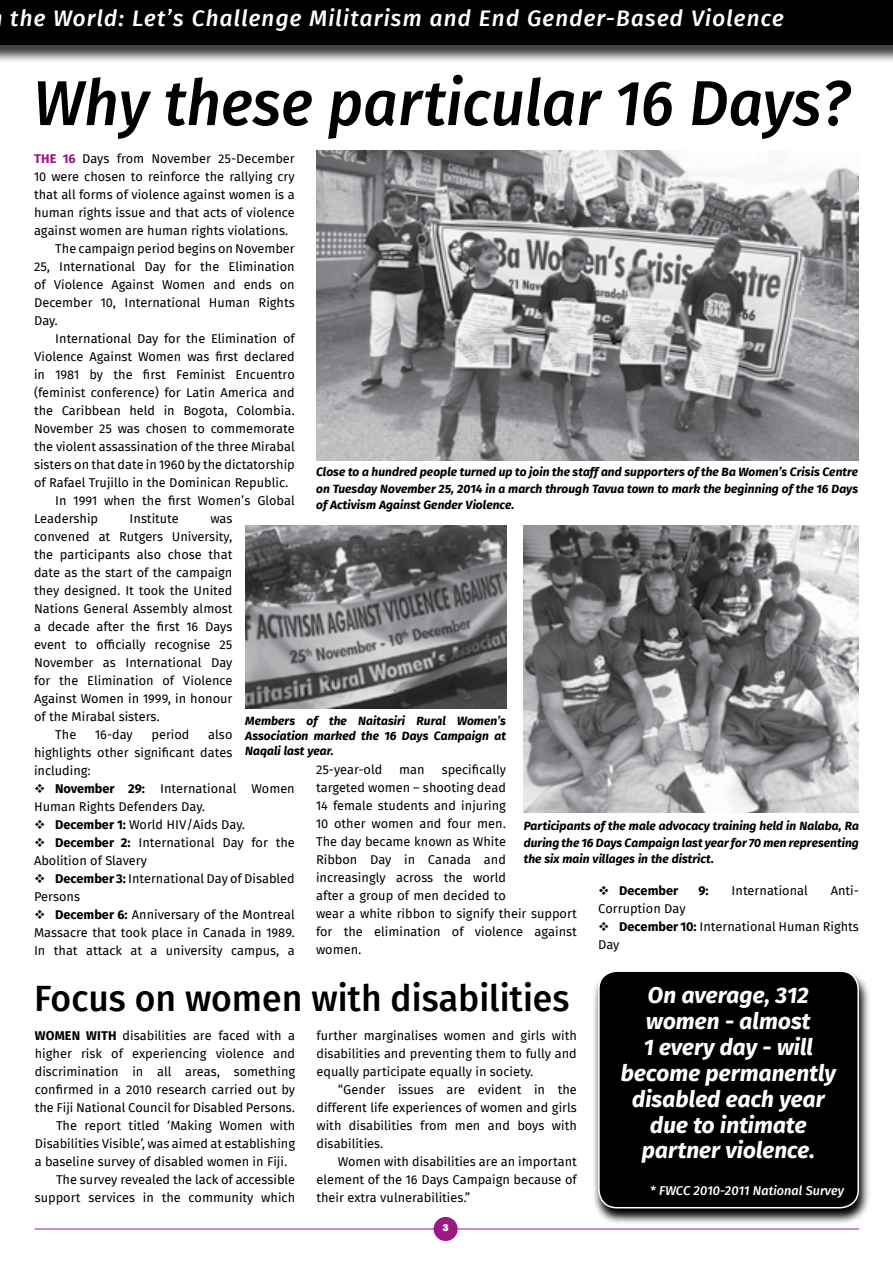
<style>
.page{position:relative;width:893px;height:1263px;background:#fff}
.page>*{position:absolute;margin:0;border:0;box-sizing:border-box;transform-origin:0 0}
.t1{font:italic 500 63.45px "Fira Sans";color:#000;scale:.95 1}
.t2{font:500 36.6px "Fira Sans";color:#000}
.t3{font:italic 700 22.5px/25.8px "Fira Sans";color:#fff;text-align:center}
.t4{font:italic 500 22.5px "Fira Sans";letter-spacing:.05em;color:#fff}
.t5{font:12.75px/18px "Fira Sans";color:#000;text-align:justify}
.t6{font:italic 500 12.75px "Fira Sans";color:#fff}
.t7{font:700 12.75px "Fira Sans";color:#000}
.t8{font:italic 700 12px/16.5px "Fira Sans";color:#000;text-align:justify}
.t9{font:800 10.5px "Franklin Gothic";color:#fff}
.s1{font-weight:700;color:#9c1982}
.s2{font-weight:700}
</style>
<div class="page">
<hr style="left:35px;top:1228px;width:824px;height:1px;background:#9c1982">
<div style="left:434px;top:1217px;width:24px;height:24px;background:#9c1982;border-radius:50%"></div>
<div style="left:0;top:0;width:893px;height:63px;background:#000;opacity:.75"></div>
<div style="left:0;top:0;width:893px;height:44px;background:#000"></div>
<img style="left:316px;top:151px;width:542px;height:309px">
<img style="left:245px;top:525px;width:261px;height:183px">
<img style="left:524px;top:525px;width:335px;height:287px">
<svg style="left:593px;top:973px;width:276px;height:250px;background:#979797"></svg>
<div style="left:599px;top:971px;width:259px;height:237px;background:#000;border-radius:18px"></div>
<div style="left:598px;top:970px;width:261px;height:238px;border:2px solid #fff;border-radius:18px"></div>
<h3 class="t4" style="left:10px;top:3px;width:775px">the World: Let’s Challenge Militarism and End Gender-Based Violence</h3>
<h1 class="t1" style="left:34px;top:58px;width:862px">Why these particular 16 Days?</h1>
<p class="t5" style="left:34px;top:150px;width:262px"><span class="s1">THE 16</span> Days from November 25-December</p>
<p class="t5" style="left:34px;top:168px;width:262px">10 were chosen to reinforce the rallying cry</p>
<p class="t5" style="left:34px;top:186px;width:262px">that all forms of violence against women is a</p>
<p class="t5" style="left:34px;top:204px;width:262px">human rights issue and that acts of violence</p>
<p class="t5" style="left:34px;top:222px;width:256px">against women are human rights violations.</p>
<p class="t5" style="left:55px;top:240px;width:241px">The campaign period begins on November</p>
<p class="t5" style="left:34px;top:258px;width:262px">25, International Day for the Elimination</p>
<p class="t5" style="left:34px;top:276px;width:262px">of Violence Against Women and ends on</p>
<p class="t5" style="left:34px;top:294px;width:262px">December 10, International Human Rights</p>
<p class="t5" style="left:34px;top:312px;width:26px">Day.</p>
<p class="t5" style="left:55px;top:330px;width:241px">International Day for the Elimination of</p>
<p class="t5" style="left:34px;top:348px;width:262px">Violence Against Women was first declared</p>
<p class="t5" style="left:34px;top:366px;width:262px">in 1981 by the first Feminist Encuentro</p>
<p class="t5" style="left:34px;top:384px;width:262px">(feminist conference) for Latin America and</p>
<p class="t5" style="left:34px;top:402px;width:262px">the Caribbean held in Bogota, Colombia.</p>
<p class="t5" style="left:34px;top:420px;width:262px">November 25 was chosen to commemorate</p>
<p class="t5" style="left:34px;top:438px;width:262px">the violent assassination of the three Mirabal</p>
<p class="t5" style="left:34px;top:456px;width:262px">sisters on that date in 1960 by the dictatorship</p>
<p class="t5" style="left:34px;top:474px;width:256px">of Rafael Trujillo in the Dominican Republic.</p>
<p class="t5" style="left:55px;top:492px;width:241px">In 1991 when the first Women’s Global</p>
<p class="t5" style="left:34px;top:510px;width:66px">Leadership</p>
<p class="t5" style="left:130px;top:510px;width:51px">Institute</p>
<p class="t5" style="left:210px;top:510px;width:24px">was</p>
<p class="t5" style="left:34px;top:528px;width:200px">convened at Rutgers University,</p>
<p class="t5" style="left:34px;top:546px;width:200px">the participants also chose that</p>
<p class="t5" style="left:34px;top:564px;width:200px">date as the start of the campaign</p>
<p class="t5" style="left:34px;top:582px;width:200px">they designed. It took the United</p>
<p class="t5" style="left:34px;top:600px;width:200px">Nations General Assembly almost</p>
<p class="t5" style="left:34px;top:618px;width:200px">a decade after the first 16 Days</p>
<p class="t5" style="left:34px;top:636px;width:200px">event to officially recognise 25</p>
<p class="t5" style="left:34px;top:654px;width:200px">November as International Day</p>
<p class="t5" style="left:34px;top:672px;width:200px">for the Elimination of Violence</p>
<p class="t5" style="left:34px;top:690px;width:200px">Against Women in 1999, in honour</p>
<p class="t5" style="left:34px;top:708px;width:127px">of the Mirabal sisters.</p>
<p class="t5" style="left:55px;top:726px;width:23px">The</p>
<p class="t5" style="left:95px;top:726px;width:39px">16-day</p>
<p class="t5" style="left:152px;top:726px;width:40px">period</p>
<p class="t8" style="left:316px;top:464px;width:544px">Close to a hundred people turned up to join the staff and supporters of the Ba Women’s Crisis Centre on Tuesday November 25, 2014 in a march through Tavua town to mark the beginning of the 16 Days of Activism Against Gender Violence.</p>
<p class="t8" style="left:245px;top:714px;width:262px;line-height:15px">Members of the Naitasiri Rural Women’s Association marked the 16 Days Campaign at Naqali last year.</p>
<p class="t5" style="left:34px;top:726px;width:200px;text-indent:174px">also highlights other significant dates including:</p>
<p class="t5" style="left:34px;top:780px;width:262px">❖ <span class="s2">November 29:</span> International Women<br>Human Rights Defenders Day.</p>
<p class="t5" style="left:34px;top:816px;width:213px">❖ <span class="s2">December 1:</span> World HIV/Aids Day.</p>
<p class="t5" style="left:34px;top:834px;width:262px">❖ <span class="s2">December 2:</span> International Day for the<br>Abolition of Slavery</p>
<p class="t5" style="left:34px;top:870px;width:262px">❖ <span class="s2">December 3:</span> International Day of Disabled<br>Persons</p>
<p class="t5" style="left:34px;top:906px;width:262px">❖ <span class="s2">December 6:</span> Anniversary of the Montreal Massacre that took place in Canada in 1989.<br>In that attack at a university campus, a</p>
<p class="t5" style="left:316px;top:762px;width:262px;text-align:left;text-indent:126px">specifically<br>targeted women – shooting dead<br>14 female students and injuring<br>10 other women and four men.<br>The day became known as White<br>Ribbon Day in Canada and increasingly across the world<br>after a group of men decided to<br>wear a white ribbon to signify their support for the elimination of violence against women.</p>
<p class="t5" style="left:316px;top:762px;width:68px">25-year-old</p>
<p class="t5" style="left:399px;top:762px;width:27px">man</p>
<p class="t8" style="left:524px;top:818px;width:337px">Participants of the male advocacy training held in Nalaba, Ra during the 16 Days Campaign last year for 70 men representing the six main villages in the district.</p>
<p class="t7" style="left:598px;top:881px;width:82px">❖ December</p>
<p class="t7" style="left:698px;top:881px;width:12px">9:</p>
<p class="t5" style="left:732px;top:882px;width:78px">International</p>
<p class="t5" style="left:831px;top:882px;width:30px">Anti-</p>
<p class="t5" style="left:598px;top:900px;width:89px">Corruption Day</p>
<p class="t5" style="left:598px;top:918px;width:262px">❖ <span class="s2">December 10:</span> International Human Rights<br>Day</p>
<h2 class="t2" style="left:34px;top:973px;width:537px">Focus on women with disabilities</h2>
<p class="t5" style="left:35px;top:1027px;width:262px"><span class="s2">WOMEN WITH</span> disabilities are faced with a</p>
<p class="t5" style="left:35px;top:1045px;width:262px">higher risk of experiencing violence and</p>
<p class="t5" style="left:35px;top:1063px;width:262px">discrimination in all areas, something</p>
<p class="t5" style="left:35px;top:1081px;width:262px">confirmed in a 2010 research carried out by</p>
<p class="t5" style="left:35px;top:1099px;width:262px">the Fiji National Council for Disabled Persons.</p>
<p class="t5" style="left:56px;top:1117px;width:241px">The report titled ‘Making Women with</p>
<p class="t5" style="left:35px;top:1135px;width:262px">Disabilities Visible’, was aimed at establishing</p>
<p class="t5" style="left:35px;top:1153px;width:254px">a baseline survey of disabled women in Fiji.</p>
<p class="t5" style="left:56px;top:1171px;width:241px">The survey revealed the lack of accessible</p>
<p class="t5" style="left:35px;top:1189px;width:262px">support services in the community which</p>
<p class="t5" style="left:316px;top:1027px;width:262px">further marginalises women and girls with disabilities and preventing them to fully and equally participate equally in society.</p>
<p class="t5" style="left:316px;top:1081px;width:262px;text-indent:21px">“Gender issues are evident in the different life experiences of women and girls with disabilities from men and boys with disabilities.</p>
<p class="t5" style="left:316px;top:1153px;width:262px;text-indent:21px">Women with disabilities are an important element of the 16 Days Campaign because of their extra vulnerabilities.”</p>
<p class="t9" style="left:443px;top:1221px;width:8px">3</p>
<h3 class="t3" style="left:621px;top:984px;width:217px">On average, 312 women - almost<br>1 every day - will become permanently disabled each year due to intimate partner violence.</h3>
<p class="t6" style="left:650px;top:1182px;width:195px">* FWCC 2010-2011 National Survey</p>
</div>
